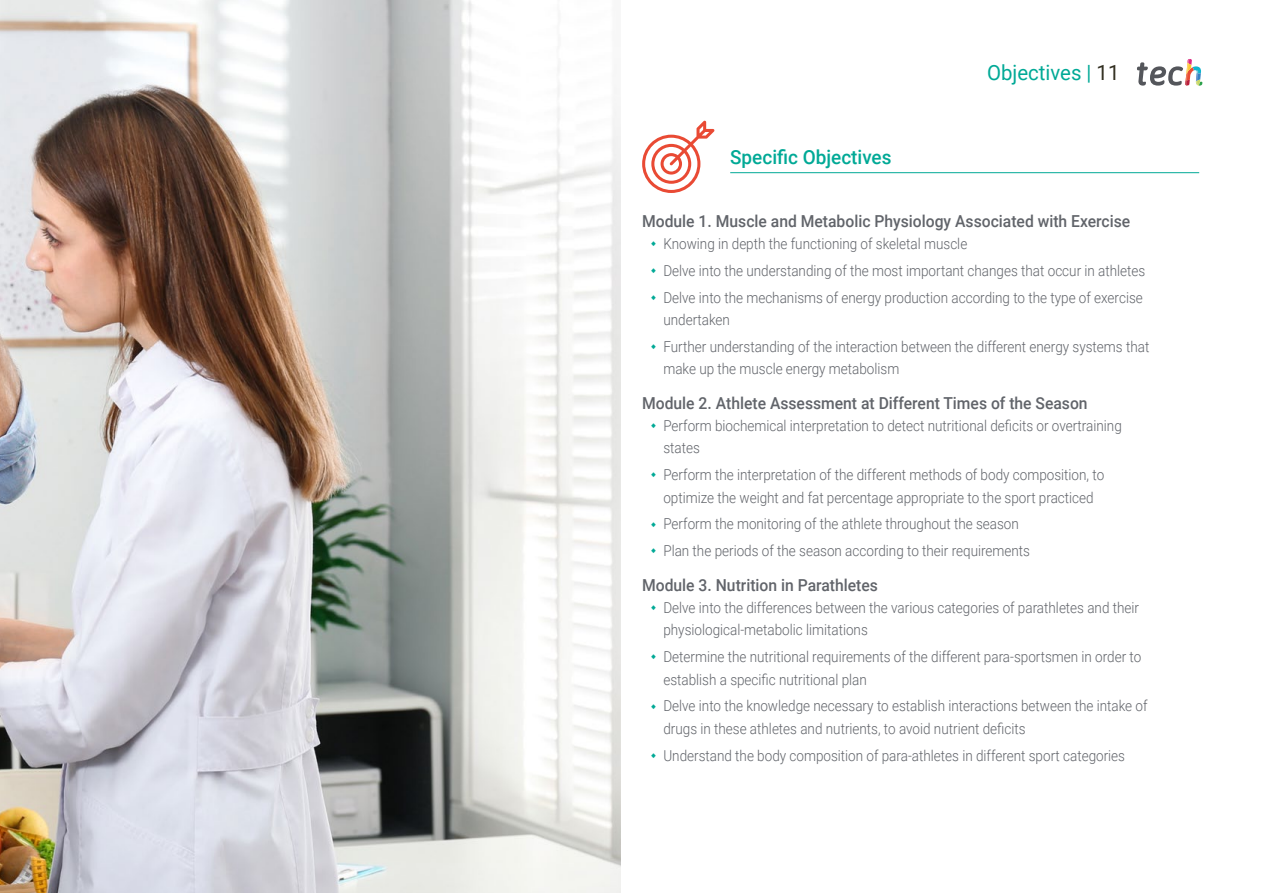
<style>
.page{position:relative;width:1263px;height:893px;background:#fff}
.page>*{position:absolute;margin:0;border:0;box-sizing:border-box;transform-origin:0 0}
.t1{font:21px "Roboto";color:#00a996}
.t2{font:500 19.5px "Roboto";color:#00a996}
.t3{font:500 16.5px "Roboto";color:#61646a;scale:.95 1}
.t4{font:300 15px/22.5px "Roboto";color:#61646a;scale:.9 1}
.s1{color:#312e20}
</style>
<div class="page">
<hr style="left:730px;top:172px;width:469px;height:1px;background:#00a996">
<svg style="left:642px;top:121px;width:72px;height:72px"></svg>
<img style="left:0;top:0;width:621px;height:893px">
<svg style="left:1137px;top:59px;width:65px;height:27px"></svg>
<h2 class="t2" style="left:730px;top:144px;width:163px">Specific Objectives</h2>
<h1 class="t1" style="left:987px;top:57px;width:134px">Objectives | <span class="s1">11</span></h1>
<p class="t3" style="left:642px;top:209px;width:515px">Module 1. Muscle and Metabolic Physiology Associated with Exercise</p>
<p class="t4" style="left:663px;top:230px;width:537px;line-height:26.7px">Knowing in depth the functioning of skeletal muscle<br>Delve into the understanding of the most important changes that occur in athletes<br>Delve into the mechanisms of energy production according to the type of exercise</p>
<p class="t4" style="left:663px;top:306px;width:541px;line-height:26.7px">undertaken<br>Further understanding of the interaction between the different energy systems that</p>
<p class="t4" style="left:663px;top:357px;width:264px">make up the muscle energy metabolism</p>
<p class="t3" style="left:642px;top:391px;width:470px">Module 2. Athlete Assessment at Different Times of the Season</p>
<p class="t4" style="left:663px;top:414px;width:511px">Perform biochemical interpretation to detect nutritional deficits or overtraining states</p>
<p class="t4" style="left:663px;top:463px;width:491px">Perform the interpretation of the different methods of body composition, to optimize the weight and fat percentage appropriate to the sport practiced</p>
<p class="t4" style="left:663px;top:510px;width:409px;line-height:26.7px">Perform the monitoring of the athlete throughout the season<br>Plan the periods of the season according to their requirements</p>
<p class="t3" style="left:642px;top:573px;width:250px">Module 3. Nutrition in Parathletes</p>
<p class="t4" style="left:663px;top:596px;width:530px">Delve into the differences between the various categories of parathletes and their physiological-metabolic limitations</p>
<p class="t4" style="left:663px;top:645px;width:533px">Determine the nutritional requirements of the different para-sportsmen in order to establish a specific nutritional plan</p>
<p class="t4" style="left:663px;top:694px;width:539px">Delve into the knowledge necessary to establish interactions between the intake of drugs in these athletes and nutrients, to avoid nutrient deficits</p>
<p class="t4" style="left:663px;top:743px;width:514px">Understand the body composition of para-athletes in different sport categories</p>
</div>
